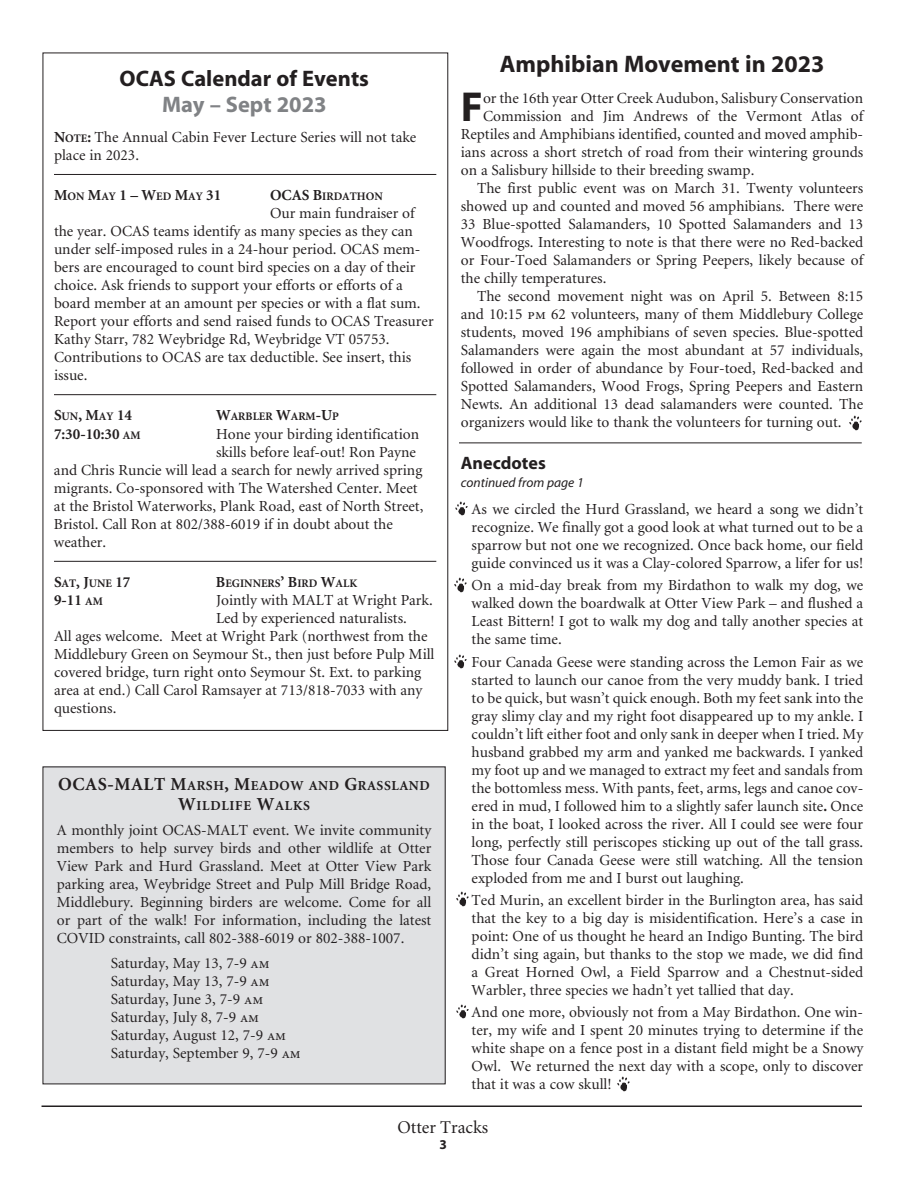
<style>
.page{position:relative;width:918px;height:1188px;background:#fff}
.page>*{position:absolute;margin:0;border:0;box-sizing:border-box;transform-origin:0 0}
.t1{font:700 42.15px "Myriad";color:#231f20}
.t2{font:700 24px "Myriad";color:#231f20}
.t3{font:700 22.5px "Myriad";color:#231f20}
.t4{font:700 22.5px "Myriad";color:#808285}
.t5{font:700 18.3px "Minion";color:#231f20}
.t6{font:18px "Minion";color:#231f20}
.t7{font:700 18px "Myriad";color:#231f20}
.t8{font:15.3px/18px "Minion";color:#231f20;text-align:justify}
.t9{font:700 15.3px "Minion";color:#231f20}
.t10{font:700 13.8px/19.5px "Minion";letter-spacing:.04em;color:#231f20}
.t11{font:italic 13.5px "Myriad";color:#231f20}
.t12{font:700 13.5px "Myriad";color:#231f20}
.t13{font:700 11.55px "Minion";color:#231f20}
.s1{font-weight:700}
.s2{font-weight:700;font-size:11.55px}
.s3{font-size:11.55px}
.s4{font-size:15.3px}
.s5{font-size:18.3px}
.s6{font-family:"Minion Regular SC"}
</style>
<div class="page">
<hr style="left:42px;top:1106px;width:820px;height:1px;background:#231f20">
<hr style="left:459px;top:443px;width:403px;height:1px;background:#231f20">
<hr style="left:54px;top:174px;width:382px;height:1px;background:#231f20">
<hr style="left:54px;top:394px;width:382px;height:1px;background:#231f20">
<hr style="left:54px;top:561px;width:382px;height:1px;background:#231f20">
<img style="left:617px;top:1077px;width:13px;height:14px">
<img style="left:849px;top:416px;width:13px;height:15px">
<div style="left:43px;top:767px;width:402px;height:317px;background:#e0e1e3"></div>
<img style="left:456px;top:501px;width:12px;height:15px">
<img style="left:455px;top:578px;width:12px;height:14px">
<img style="left:455px;top:654px;width:12px;height:15px">
<img style="left:456px;top:892px;width:12px;height:14px">
<img style="left:456px;top:1004px;width:12px;height:15px">
<h3 class="t3" style="left:120px;top:67px;width:251px">OCAS Calendar of Events</h3>
<h3 class="t4" style="left:162px;top:93px;width:166px">May – Sept 2023</h3>
<p class="t8" style="left:54px;top:129px;width:364px"><span class="s1">N</span><span class="s2">OTE</span><span class="s1">:</span> The Annual Cabin Fever Lecture Series will not take place in 2023.</p>
<p class="t9" style="left:54px;top:187px;width:200px">M<span class="s3">ON</span> M<span class="s3">AY</span> 1 – W<span class="s3">ED</span> M<span class="s3">AY</span> 31 O</p>
<p class="t13" style="left:282px;top:190px;width:102px"><span class="s4">CAS B</span>IRDATHON</p>
<p class="t8" style="left:54px;top:205px;width:381px;text-align:left;text-indent:216px">Our main fundraiser of the year. OCAS teams identify as many species as they can under self-imposed rules in a 24-hour period. OCAS mem&shy;bers are encouraged to count bird species on a day of their choice. Ask friends to support your efforts or efforts of a board member at an amount per species or with a flat sum.<br>Report your efforts and send raised funds to OCAS Treasurer Kathy Starr, 782 Weybridge Rd, Weybridge VT 05753.<br>Contributions to OCAS are tax deductible. See insert, this issue.</p>
<p class="t9" style="left:54px;top:408px;width:80px">S<span class="s3">UN</span>, M<span class="s3">AY</span> 14</p>
<p class="t13" style="left:216px;top:411px;width:124px"><span class="s4">W</span>ARBLER <span class="s4">W</span>ARM<span class="s4">-U</span>P</p>
<p class="t9" style="left:54px;top:426px;width:88px">7:30-10:30 <span class="s3">AM</span></p>
<p class="t8" style="left:216px;top:425px;width:205px">Hone your birding identification</p>
<p class="t8" style="left:216px;top:443px;width:202px">skills before leaf-out! Ron Payne</p>
<p class="t8" style="left:54px;top:461px;width:370px">and Chris Runcie will lead a search for newly arrived spring</p>
<p class="t8" style="left:54px;top:479px;width:365px">migrants. Co-sponsored with The Watershed Center. Meet</p>
<p class="t8" style="left:54px;top:497px;width:371px">at the Bristol Waterworks, Plank Road, east of North Street,</p>
<p class="t8" style="left:54px;top:515px;width:340px">Bristol. Call Ron at 802/388-6019 if in doubt about the</p>
<p class="t8" style="left:54px;top:533px;width:54px">weather.</p>
<p class="t9" style="left:54px;top:574px;width:78px">S<span class="s3">AT</span>, J<span class="s3">UNE</span> 17</p>
<p class="t13" style="left:216px;top:577px;width:143px"><span class="s4">B</span>EGINNERS<span class="s4">’ B</span>IRD <span class="s4">W</span>ALK</p>
<p class="t9" style="left:54px;top:593px;width:50px">9-11 <span class="s3">AM</span></p>
<p class="t8" style="left:216px;top:592px;width:218px">Jointly with MALT at Wright Park.</p>
<p class="t8" style="left:216px;top:610px;width:192px">Led by experienced naturalists.</p>
<p class="t8" style="left:54px;top:628px;width:375px">All ages welcome. Meet at Wright Park (northwest from the</p>
<p class="t8" style="left:54px;top:646px;width:382px">Middlebury Green on Seymour St., then just before Pulp Mill</p>
<p class="t8" style="left:54px;top:664px;width:369px">covered bridge, turn right onto Seymour St. Ext. to parking</p>
<p class="t8" style="left:54px;top:682px;width:370px">area at end.) Call Carol Ramsayer at 713/818-7033 with any</p>
<p class="t8" style="left:54px;top:700px;width:64px">questions.</p>
<p class="t5" style="left:58px;top:775px;width:86px">OCAS-MALT</p>
<p class="t10" style="left:178px;top:777px;width:253px;text-indent:-8px"><span class="s5">M</span>ARSH<span class="s5">, M</span>EADOW AND <span class="s5">G</span>RASSLAND<br><span class="s5">W</span>ILDLIFE <span class="s5">W</span>ALKS</p>
<p class="t8" style="left:57px;top:821px;width:376px">A monthly joint OCAS-MALT event. We invite community members to help survey birds and other wildlife at Otter View Park and Hurd Grassland. Meet at Otter View Park parking area, Weybridge Street and Pulp Mill Bridge Road, Middlebury. Beginning birders are welcome. Come for all or part of the walk! For information, including the latest COVID constraints, call 802-388-6019 or 802-388-1007.</p>
<p class="t8" style="left:111px;top:954px;width:192px;text-align:left">Saturday, May 13, 7-9 <span class="s6">am<br></span>Saturday, May 13, 7-9 <span class="s6">am<br></span>Saturday, June 3, 7-9 <span class="s6">am<br></span>Saturday, July 8, 7-9 <span class="s6">am<br></span>Saturday, August 12, 7-9 <span class="s6">am<br></span>Saturday, September 9, 7-9 <span class="s6">am</span></p>
<h2 class="t2" style="left:500px;top:52px;width:326px">Amphibian Movement in 2023</h2>
<h1 class="t1" style="left:461px;top:85px;width:24px">F</h1>
<p class="t8" style="left:483px;top:90px;width:382px">or the 16th year Otter Creek Audubon, Salisbury Conservation</p>
<p class="t8" style="left:483px;top:108px;width:382px">Commission and Jim Andrews of the Vermont Atlas of</p>
<p class="t8" style="left:461px;top:126px;width:404px">Reptiles and Amphibians identified, counted and moved amphib-</p>
<p class="t8" style="left:461px;top:144px;width:404px">ians across a short stretch of road from their wintering grounds</p>
<p class="t8" style="left:461px;top:162px;width:295px">on a Salisbury hillside to their breeding swamp.</p>
<p class="t8" style="left:477px;top:180px;width:388px">The first public event was on March 31. Twenty volunteers</p>
<p class="t8" style="left:461px;top:198px;width:404px">showed up and counted and moved 56 amphibians. There were</p>
<p class="t8" style="left:461px;top:216px;width:404px">33 Blue-spotted Salamanders, 10 Spotted Salamanders and 13</p>
<p class="t8" style="left:461px;top:234px;width:404px">Woodfrogs. Interesting to note is that there were no Red-backed</p>
<p class="t8" style="left:461px;top:252px;width:404px">or Four-Toed Salamanders or Spring Peepers, likely because of</p>
<p class="t8" style="left:461px;top:270px;width:147px">the chilly temperatures.</p>
<p class="t8" style="left:477px;top:288px;width:388px">The second movement night was on April 5. Between 8:15</p>
<p class="t8" style="left:461px;top:306px;width:404px">and 10:15 <span class="s6">pm</span> 62 volunteers, many of them Middlebury College</p>
<p class="t8" style="left:461px;top:324px;width:404px">students, moved 196 amphibians of seven species. Blue-spotted</p>
<p class="t8" style="left:461px;top:342px;width:404px">Salamanders were again the most abundant at 57 individuals,</p>
<p class="t8" style="left:461px;top:360px;width:404px">followed in order of abundance by Four-toed, Red-backed and</p>
<p class="t8" style="left:461px;top:378px;width:404px">Spotted Salamanders, Wood Frogs, Spring Peepers and Eastern</p>
<p class="t8" style="left:461px;top:396px;width:404px">Newts. An additional 13 dead salamanders were counted. The</p>
<p class="t8" style="left:461px;top:414px;width:382px">organizers would like to thank the volunteers for turning out.</p>
<p class="t7" style="left:461px;top:454px;width:87px">Anecdotes</p>
<p class="t11" style="left:461px;top:476px;width:124px">continued from page 1</p>
<p class="t8" style="left:472px;top:501px;width:393px">As we circled the Hurd Grassland, we heard a song we didn’t recognize. We finally got a good look at what turned out to be a sparrow but not one we recognized. Once back home, our field guide convinced us it was a Clay-colored Sparrow, a lifer for us!</p>
<p class="t8" style="left:472px;top:577px;width:393px">On a mid-day break from my Birdathon to walk my dog, we walked down the boardwalk at Otter View Park – and flushed a Least Bittern! I got to walk my dog and tally another species at the same time.</p>
<p class="t8" style="left:472px;top:653px;width:393px">Four Canada Geese were standing across the Lemon Fair as we started to launch our canoe from the very muddy bank. I tried to be quick, but wasn’t quick enough. Both my feet sank into the gray slimy clay and my right foot disappeared up to my ankle. I couldn’t lift either foot and only sank in deeper when I tried. My husband grabbed my arm and yanked me backwards. I yanked my foot up and we managed to extract my feet and sandals from the bottomless mess. With pants, feet, arms, legs and canoe cov&shy;ered in mud, I followed him to a slightly safer launch site<span class="s1">.</span> Once in the boat, I looked across the river. All I could see were four long, perfectly still periscopes sticking up out of the tall grass.<br>Those four Canada Geese were still watching. All the tension exploded from me and I burst out laughing.</p>
<p class="t8" style="left:472px;top:892px;width:393px">Ted Murin, an excellent birder in the Burlington area, has said that the key to a big day is misidentification. Here’s a case in point: One of us thought he heard an Indigo Bunting. The bird didn’t sing again, but thanks to the stop we made, we did find a Great Horned Owl, a Field Sparrow and a Chestnut-sided Warbler, three species we hadn’t yet tallied that day.</p>
<p class="t8" style="left:472px;top:1004px;width:393px">And one more, obviously not from a May Birdathon. One win&shy;ter, my wife and I spent 20 minutes trying to determine if the white shape on a fence post in a distant field might be a Snowy Owl. We returned the next day with a scope, only to discover that it was a cow skull!</p>
<p class="t6" style="left:397px;top:1118px;width:92px">Otter Tracks</p>
<p class="t12" style="left:439px;top:1137px;width:9px">3</p>
</div>
